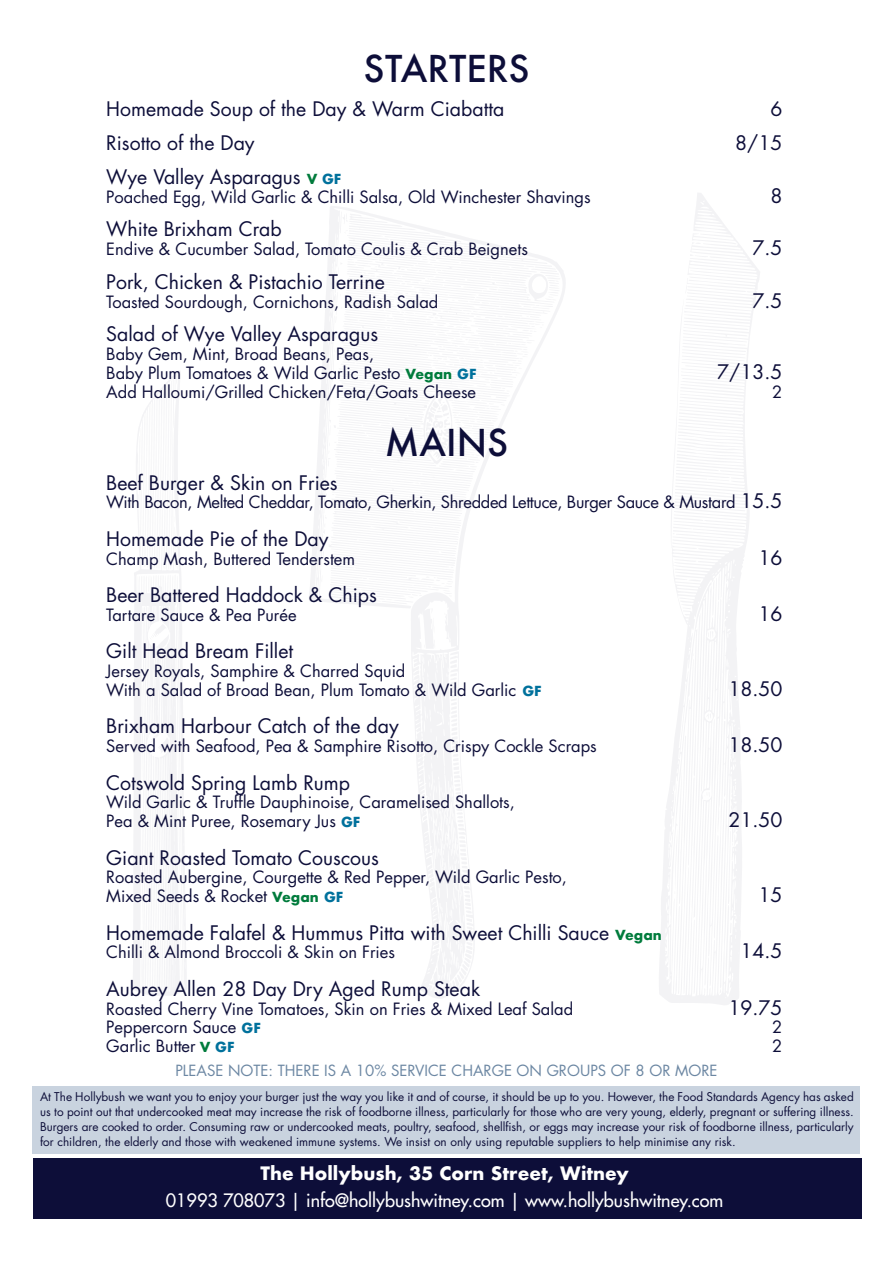
<style>
.page{position:relative;width:893px;height:1263px;background:#fff}
.page>*{position:absolute;margin:0;border:0;box-sizing:border-box;transform-origin:0 0}
.t1{font:500 36px "Futura";color:#0d0e39}
.t2{font:19.5px "Futura";color:#0d0e39}
.t3{font:18px "Futura";color:#fff}
.t4{font:700 18px "Futura";color:#fff}
.t5{font:16.5px/18.8px "Futura";color:#0d0e39}
.t6{font:16.5px "Futura";letter-spacing:-.02em;color:#0d0e39}
.t7{font:15px "Futura";color:#6c87a3}
.t8{font:11.7px/15px "Futura";color:#0d0e39;text-align:justify}
.s1{font-weight:700;font-size:13.5px;color:#007b3c}
.s2{font-weight:700;font-size:13.5px;color:#00719c}
.s3{font-size:19.5px}
</style>
<div class="page">
<svg style="left:309px;top:206px;width:256px;height:792px"></svg>
<svg style="left:133px;top:371px;width:54px;height:625px"></svg>
<svg style="left:659px;top:193px;width:101px;height:812px"></svg>
<div style="left:33px;top:1158px;width:828px;height:61px;background:#0d0e39"></div>
<div style="left:33px;top:1086px;width:827px;height:67px;background:#c9d3df"></div>
<p class="t1" style="left:364px;top:44px;width:167px">STARTERS</p>
<p class="t2" style="left:106px;top:97px;width:399px">Homemade Soup of the Day &amp; Warm Ciabatta</p>
<p class="t2" style="left:770px;top:97px;width:14px">6</p>
<p class="t2" style="left:106px;top:130px;width:150px">Risotto of the Day</p>
<p class="t2" style="left:735px;top:130px;width:49px">8/15</p>
<p class="t2" style="left:106px;top:164px;width:237px">Wye Valley Asparagus <span class="s1">V</span> <span class="s2">GF</span></p>
<p class="t5" style="left:106px;top:187px;width:486px">Poached Egg, Wild Garlic &amp; Chilli Salsa, Old Winchester Shavings</p>
<p class="t2" style="left:770px;top:183px;width:14px">8</p>
<p class="t2" style="left:106px;top:217px;width:177px">White Brixham Crab</p>
<p class="t5" style="left:106px;top:240px;width:423px">Endive &amp; Cucumber Salad, Tomato Coulis &amp; Crab Beignets</p>
<p class="t2" style="left:752px;top:235px;width:32px">7.5</p>
<p class="t2" style="left:106px;top:269px;width:280px">Pork, Chicken &amp; Pistachio Terrine</p>
<p class="t5" style="left:106px;top:292px;width:334px">Toasted Sourdough, Cornichons, Radish Salad</p>
<p class="t2" style="left:752px;top:288px;width:32px">7.5</p>
<p class="t2" style="left:106px;top:322px;width:273px">Salad of Wye Valley Asparagus</p>
<p class="t5" style="left:106px;top:345px;width:372px">Baby Gem, Mint, Broad Beans, Peas,<br>Baby Plum Tomatoes &amp; Wild Garlic Pesto <span class="s1">Vegan</span> <span class="s2">GF</span></p>
<p class="t2" style="left:717px;top:359px;width:67px">7/13.5</p>
<p class="t5" style="left:106px;top:382px;width:371px">Add Halloumi/Grilled Chicken/Feta/Goats Cheese</p>
<p class="t5" style="left:772px;top:382px;width:12px">2</p>
<p class="t1" style="left:385px;top:418px;width:125px">MAINS</p>
<p class="t2" style="left:106px;top:470px;width:233px">Beef Burger &amp; Skin on Fries</p>
<p class="t6" style="left:106px;top:492px;width:678px">With Bacon, Melted Cheddar, Tomato, Gherkin, Shredded Lettuce, Burger Sauce &amp; Mustard <span class="s3">15.5</span></p>
<p class="t2" style="left:106px;top:526px;width:224px">Homemade Pie of the Day</p>
<p class="t5" style="left:106px;top:549px;width:250px">Champ Mash, Buttered Tenderstem</p>
<p class="t2" style="left:758px;top:545px;width:26px">16</p>
<p class="t2" style="left:106px;top:582px;width:272px">Beer Battered Haddock &amp; Chips</p>
<p class="t5" style="left:106px;top:606px;width:192px">Tartare Sauce &amp; Pea Purée</p>
<p class="t2" style="left:758px;top:601px;width:26px">16</p>
<p class="t2" style="left:106px;top:639px;width:188px">Gilt Head Bream Fillet</p>
<p class="t5" style="left:106px;top:662px;width:437px">Jersey Royals, Samphire &amp; Charred Squid<br>With a Salad of Broad Bean, Plum Tomato &amp; Wild Garlic <span class="s2">GF</span></p>
<p class="t2" style="left:728px;top:676px;width:56px">18.50</p>
<p class="t2" style="left:106px;top:714px;width:294px">Brixham Harbour Catch of the day</p>
<p class="t5" style="left:106px;top:737px;width:492px">Served with Seafood, Pea &amp; Samphire Risotto, Crispy Cockle Scraps</p>
<p class="t2" style="left:728px;top:732px;width:56px">18.50</p>
<p class="t2" style="left:106px;top:770px;width:245px">Cotswold Spring Lamb Rump</p>
<p class="t5" style="left:106px;top:793px;width:410px">Wild Garlic &amp; Truffle Dauphinoise, Caramelised Shallots,</p>
<p class="t5" style="left:106px;top:812px;width:256px">Pea &amp; Mint Puree, Rosemary Jus <span class="s2">GF</span></p>
<p class="t2" style="left:728px;top:807px;width:56px">21.50</p>
<p class="t2" style="left:106px;top:845px;width:274px">Giant Roasted Tomato Couscous</p>
<p class="t5" style="left:106px;top:868px;width:462px">Roasted Aubergine, Courgette &amp; Red Pepper, Wild Garlic Pesto,<br>Mixed Seeds &amp; Rocket <span class="s1">Vegan</span> <span class="s2">GF</span></p>
<p class="t2" style="left:758px;top:882px;width:26px">15</p>
<p class="t2" style="left:106px;top:920px;width:557px">Homemade Falafel &amp; Hummus Pitta with Sweet Chilli Sauce <span class="s1">Vegan</span></p>
<p class="t5" style="left:106px;top:943px;width:290px">Chilli &amp; Almond Broccoli &amp; Skin on Fries</p>
<p class="t2" style="left:740px;top:939px;width:44px">14.5</p>
<p class="t2" style="left:106px;top:976px;width:375px">Aubrey Allen 28 Day Dry Aged Rump Steak</p>
<p class="t5" style="left:106px;top:999px;width:468px">Roasted Cherry Vine Tomatoes, Skin on Fries &amp; Mixed Leaf Salad</p>
<p class="t2" style="left:728px;top:995px;width:56px">19.75</p>
<p class="t5" style="left:106px;top:1018px;width:156px">Peppercorn Sauce <span class="s2">GF</span></p>
<p class="t5" style="left:772px;top:1018px;width:12px">2</p>
<p class="t5" style="left:106px;top:1037px;width:130px">Garlic Butter <span class="s1">V</span> <span class="s2">GF</span></p>
<p class="t5" style="left:772px;top:1037px;width:12px">2</p>
<p class="t7" style="left:175px;top:1061px;width:544px">PLEASE NOTE: THERE IS A 10% SERVICE CHARGE ON GROUPS OF 8 OR MORE</p>
<p class="t8" style="left:40px;top:1089px;width:815px">At The Hollybush we want you to enjoy your burger just the way you like it and of course, it should be up to you. However, the Food Standards Agency has asked us to point out that undercooked meat may increase the risk of foodborne illness, particularly for those who are very young, elderly, pregnant or suffering illness.<br>Burgers are cooked to order. Consuming raw or undercooked meats, poultry, seafood, shellfish, or eggs may increase your risk of foodborne illness, particularly for children, the elderly and those with weakened immune systems. We insist on only using reputable suppliers to help minimise any risk.</p>
<p class="t4" style="left:260px;top:1160px;width:370px">The Hollybush, 35 Corn Street, Witney</p>
<p class="t3" style="left:166px;top:1189px;width:559px">01993 708073 | info@hollybushwitney.com | www.hollybushwitney.com</p>
</div>
